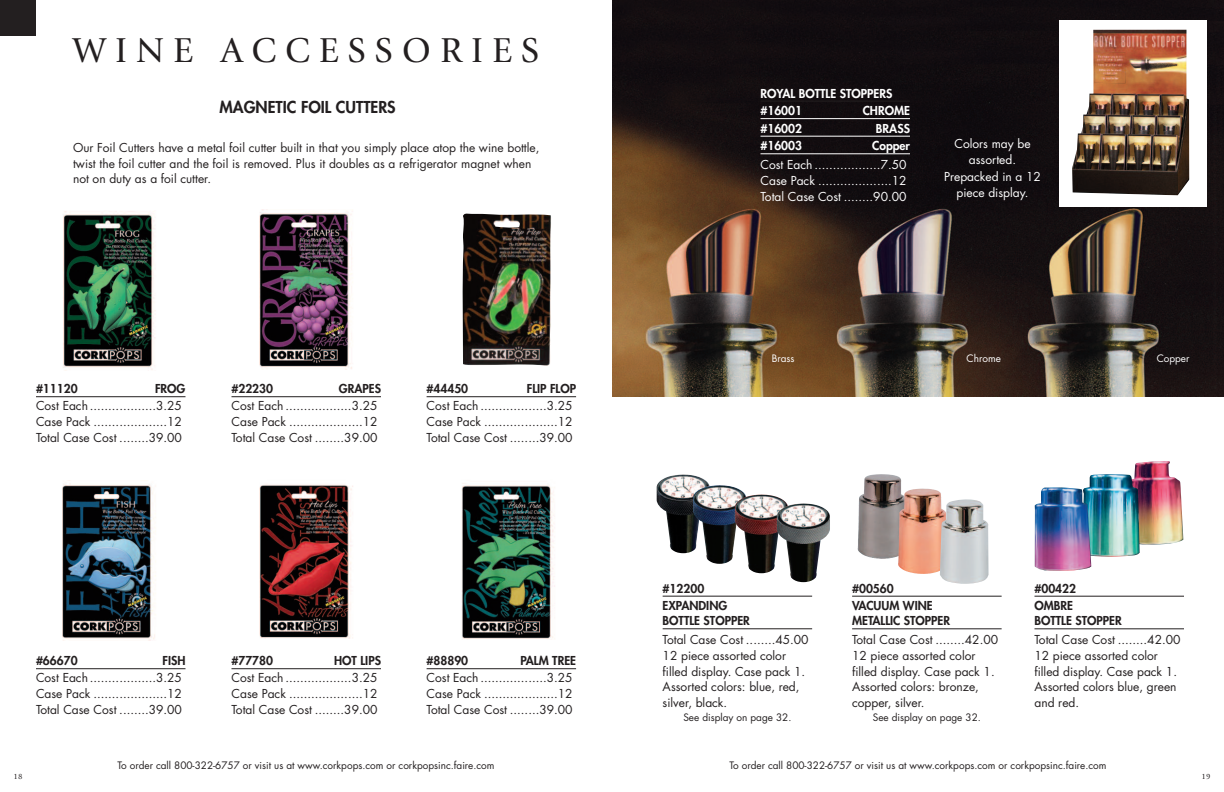
<style>
.page{position:relative;width:1224px;height:792px;background:#fff}
.page>*{position:absolute;margin:0;border:0;box-sizing:border-box;transform-origin:0 0}
.t1{font:36px "Giovanni";letter-spacing:.25em;color:#231f20}
.t2{font:800 16px "Futura";color:#231f20}
.t3{font:12px/15.8px "Futura";color:#231f20;text-align:justify}
.t4{font:800 12px/17.5px "Futura";color:#231f20}
.t5{font:12px/15.8px "Futura";color:#fff;text-align:center}
.t6{font:800 12px/17.5px "Futura";color:#fff}
.t7{font:10px "Futura";color:#231f20}
.t8{font:10px "Futura";color:#fff}
.t9{font:8px "Giovanni";color:#231f20}
</style>
<div class="page">
<img style="left:1134px;top:461px;width:49px;height:84px">
<img style="left:462px;top:213px;width:89px;height:153px">
<img style="left:63px;top:211px;width:93px;height:159px">
<img style="left:259px;top:209px;width:94px;height:160px">
<img style="left:461px;top:483px;width:94px;height:156px">
<img style="left:62px;top:480px;width:94px;height:160px">
<img style="left:259px;top:484px;width:94px;height:155px">
<hr style="left:36px;top:396px;width:150px;height:1px;background:#231f20">
<hr style="left:232px;top:396px;width:149px;height:1px;background:#231f20">
<hr style="left:427px;top:396px;width:149px;height:1px;background:#231f20">
<hr style="left:36px;top:668px;width:150px;height:1px;background:#231f20">
<hr style="left:232px;top:668px;width:149px;height:1px;background:#231f20">
<hr style="left:427px;top:668px;width:149px;height:1px;background:#231f20">
<img style="left:612px;top:0;width:612px;height:396px">
<hr style="left:760px;top:101px;width:150px;height:1px;background:#231f20">
<hr style="left:760px;top:118px;width:150px;height:1px;background:#fff">
<hr style="left:760px;top:136px;width:150px;height:1px;background:#fff">
<hr style="left:760px;top:154px;width:150px;height:1px;background:#fff">
<div style="left:1059px;top:20px;width:147px;height:186px;background:#fff"></div>
<img style="left:1072px;top:30px;width:117px;height:165px">
<img style="left:657px;top:475px;width:52px;height:78px">
<img style="left:693px;top:485px;width:53px;height:79px">
<img style="left:735px;top:495px;width:52px;height:78px">
<img style="left:777px;top:503px;width:53px;height:79px">
<img style="left:858px;top:474px;width:44px;height:76px">
<img style="left:898px;top:489px;width:23px;height:75px">
<img style="left:940px;top:499px;width:49px;height:85px">
<hr style="left:852px;top:596px;width:150px;height:1px;background:#231f20">
<hr style="left:852px;top:629px;width:150px;height:1px;background:#231f20">
<hr style="left:1034px;top:596px;width:150px;height:1px;background:#231f20">
<hr style="left:1034px;top:629px;width:150px;height:1px;background:#231f20">
<hr style="left:663px;top:596px;width:149px;height:1px;background:#231f20">
<hr style="left:663px;top:629px;width:149px;height:1px;background:#231f20">
<div style="left:0;top:0;width:36px;height:36px;background:#231f20"></div>
<img style="left:1089px;top:474px;width:51px;height:83px">
<img style="left:1035px;top:487px;width:56px;height:84px">
<h1 class="t1" style="left:73px;top:36px;width:468px">WINE ACCESSORIES</h1>
<h2 class="t2" style="left:220px;top:99px;width:178px">MAGNETIC FOIL CUTTERS</h2>
<p class="t3" style="left:73px;top:141px;width:468px;text-align:left">Our Foil Cutters have a metal foil cutter built in that you simply place atop the wine bottle, twist the foil cutter and the foil is removed. Plus it doubles as a refrigerator magnet when not on duty as a foil cutter.</p>
<p class="t4" style="left:36px;top:381px;width:43px">#11120</p>
<p class="t4" style="left:155px;top:381px;width:32px">FROG</p>
<p class="t3" style="left:36px;top:399px;width:148px">Cost Each ..................3.25<br>Case Pack ....................12<br>Total Case Cost ........39.00</p>
<p class="t4" style="left:232px;top:381px;width:43px">#22230</p>
<p class="t4" style="left:339px;top:381px;width:44px">GRAPES</p>
<p class="t3" style="left:232px;top:399px;width:148px">Cost Each ..................3.25<br>Case Pack ....................12<br>Total Case Cost ........39.00</p>
<p class="t4" style="left:427px;top:381px;width:43px">#44450</p>
<p class="t4" style="left:527px;top:381px;width:51px">FLIP FLOP</p>
<p class="t3" style="left:427px;top:399px;width:148px">Cost Each ..................3.25<br>Case Pack ....................12<br>Total Case Cost ........39.00</p>
<p class="t4" style="left:36px;top:653px;width:43px">#66670</p>
<p class="t4" style="left:163px;top:653px;width:24px">FISH</p>
<p class="t3" style="left:36px;top:671px;width:148px">Cost Each ..................3.25<br>Case Pack ....................12<br>Total Case Cost ........39.00</p>
<p class="t4" style="left:232px;top:653px;width:43px">#77780</p>
<p class="t4" style="left:334px;top:653px;width:48px">HOT LIPS</p>
<p class="t3" style="left:232px;top:671px;width:148px">Cost Each ..................3.25<br>Case Pack ....................12<br>Total Case Cost ........39.00</p>
<p class="t4" style="left:427px;top:653px;width:43px">#88890</p>
<p class="t4" style="left:521px;top:653px;width:57px">PALM TREE</p>
<p class="t3" style="left:427px;top:671px;width:148px">Cost Each ..................3.25<br>Case Pack ....................12<br>Total Case Cost ........39.00</p>
<p class="t6" style="left:760px;top:85px;width:133px">ROYAL BOTTLE STOPPERS #16001</p>
<p class="t6" style="left:863px;top:103px;width:49px">CHROME</p>
<p class="t6" style="left:760px;top:120px;width:43px">#16002</p>
<p class="t6" style="left:876px;top:120px;width:36px">BRASS</p>
<p class="t6" style="left:760px;top:138px;width:43px">#16003</p>
<p class="t6" style="left:872px;top:138px;width:39px">Copper</p>
<p class="t5" style="left:761px;top:158px;width:148px;text-align:justify">Cost Each ..................7.50<br>Case Pack ....................12<br>Total Case Cost ........90.00</p>
<p class="t5" style="left:954px;top:137px;width:78px">Colors may be assorted.</p>
<p class="t5" style="left:944px;top:170px;width:98px">Prepacked in a 12 piece display.</p>
<p class="t8" style="left:772px;top:354px;width:24px">Brass</p>
<p class="t8" style="left:967px;top:354px;width:36px">Chrome</p>
<p class="t8" style="left:1157px;top:354px;width:34px">Copper</p>
<p class="t4" style="left:663px;top:580px;width:66px">#12200<br>EXPANDING</p>
<p class="t4" style="left:663px;top:613px;width:89px">BOTTLE STOPPER</p>
<p class="t3" style="left:663px;top:633px;width:148px;text-align:left">Total Case Cost ........45.00<br>12 piece assorted color filled display. Case pack 1.<br>Assorted colors: blue, red, silver, black.</p>
<p class="t7" style="left:683px;top:713px;width:110px">See display on page 32.</p>
<p class="t4" style="left:852px;top:580px;width:82px">#00560<br>VACUUM WINE</p>
<p class="t4" style="left:852px;top:613px;width:100px">METALLIC STOPPER</p>
<p class="t3" style="left:852px;top:633px;width:148px;text-align:left">Total Case Cost ........42.00<br>12 piece assorted color filled display. Case pack 1.<br>Assorted colors: bronze, copper, silver.</p>
<p class="t7" style="left:873px;top:713px;width:110px">See display on page 32.</p>
<p class="t4" style="left:1034px;top:580px;width:43px">#00422<br>OMBRE</p>
<p class="t4" style="left:1034px;top:613px;width:89px">BOTTLE STOPPER</p>
<p class="t3" style="left:1034px;top:633px;width:148px;text-align:left">Total Case Cost ........42.00<br>12 piece assorted color filled display. Case pack 1.<br>Assorted colors blue, green and red.</p>
<p class="t7" style="left:117px;top:761px;width:379px">To order call 800-322-6757 or visit us at www.corkpops.com or corkpopsinc.faire.com</p>
<p class="t7" style="left:729px;top:761px;width:379px">To order call 800-322-6757 or visit us at www.corkpops.com or corkpopsinc.faire.com</p>
<p class="t9" style="left:14px;top:773px;width:10px">18</p>
<p class="t9" style="left:1202px;top:773px;width:10px">19</p>
</div>
